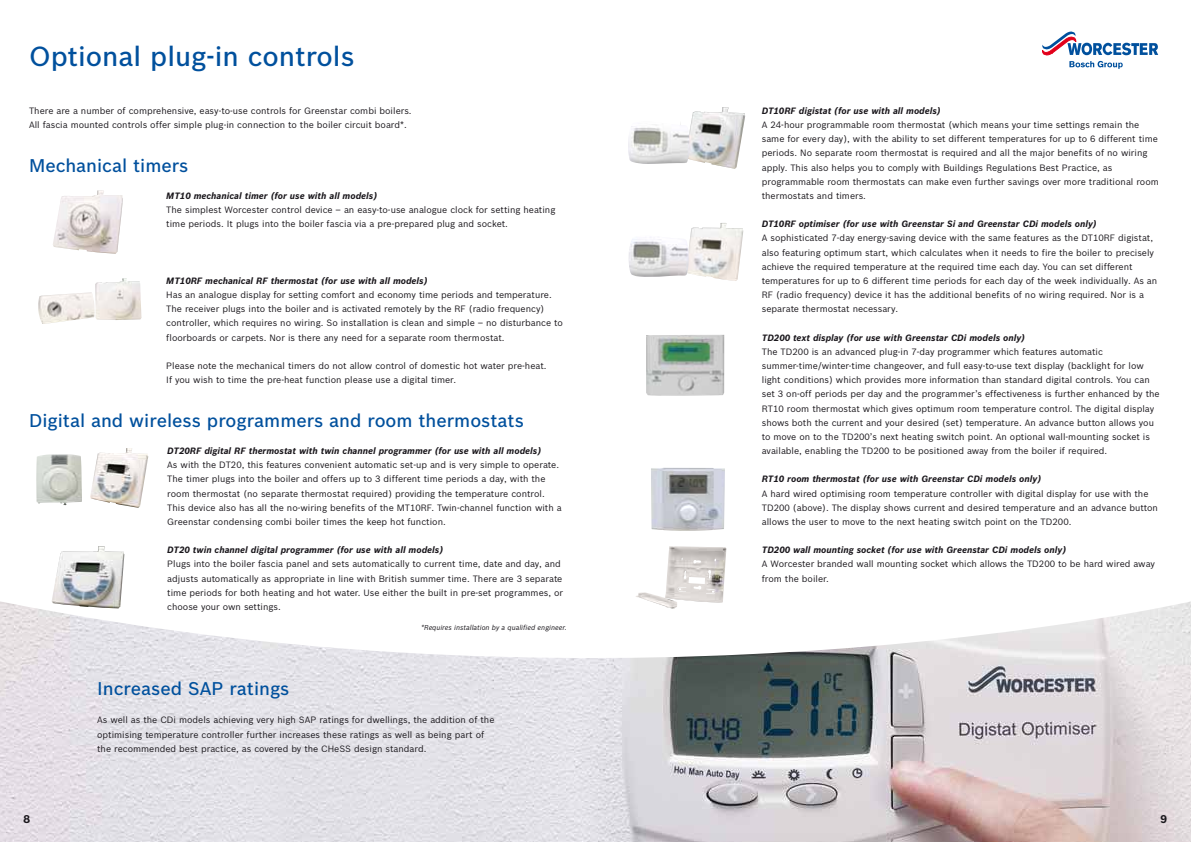
<style>
.page{position:relative;width:1191px;height:842px;background:#fff}
.page>*{position:absolute;margin:0;border:0;box-sizing:border-box;transform-origin:0 0}
.t1{font:500 27px "Bosch Sans";color:#00509d}
.t2{font:500 18px "Bosch Sans";color:#00509d}
.t3{font:700 11px "Bosch Sans";color:#1a171c}
.t4{font:9px/14.2px "Bosch Sans";color:#1a171c}
.t5{font:italic 700 9px "Bosch Sans";color:#1a171c}
.t6{font:italic 7px "Bosch Sans";color:#1a171c}
</style>
<div class="page">
<img style="left:0;top:709px;width:1190px;height:133px">
<svg style="left:0;top:554px;width:1190px;height:155px"></svg>
<img style="left:53px;top:191px;width:70px;height:63px">
<img style="left:38px;top:278px;width:103px;height:46px">
<img style="left:90px;top:448px;width:58px;height:60px">
<img style="left:52px;top:546px;width:72px;height:62px">
<img style="left:36px;top:454px;width:46px;height:51px">
<img style="left:689px;top:107px;width:56px;height:62px">
<img style="left:628px;top:124px;width:61px;height:40px">
<svg style="left:1042px;top:31px;width:116px;height:38px"></svg>
<img style="left:646px;top:335px;width:78px;height:61px">
<img style="left:688px;top:223px;width:55px;height:58px">
<img style="left:629px;top:237px;width:59px;height:40px">
<img style="left:651px;top:468px;width:74px;height:63px">
<div style="left:623px;top:542px;width:124px;height:71px;background:#fff"></div>
<img style="left:636px;top:546px;width:90px;height:63px">
<h1 class="t1" style="left:29px;top:43px;width:327px">Optional plug-in controls</h1>
<p class="t4" style="left:29px;top:104px;width:384px">There are a number of comprehensive, easy-to-use controls for Greenstar combi boilers.<br>All fascia mounted controls offer simple plug-in connection to the boiler circuit board*.</p>
<h2 class="t2" style="left:29px;top:157px;width:161px">Mechanical timers</h2>
<p class="t5" style="left:166px;top:192px;width:212px">MT10 mechanical timer (for use with all models)</p>
<p class="t4" style="left:166px;top:203px;width:390px">The simplest Worcester control device – an easy-to-use analogue clock for setting heating time periods. It plugs into the boiler fascia via a pre-prepared plug and socket.</p>
<p class="t5" style="left:166px;top:277px;width:263px">MT10RF mechanical RF thermostat (for use with all models)</p>
<p class="t4" style="left:166px;top:288px;width:398px">Has an analogue display for setting comfort and economy time periods and temperature.<br>The receiver plugs into the boiler and is activated remotely by the RF (radio frequency) controller, which requires no wiring. So installation is clean and simple – no disturbance to floorboards or carpets. Nor is there any need for a separate room thermostat.</p>
<p class="t4" style="left:166px;top:359px;width:382px">Please note the mechanical timers do not allow control of domestic hot water pre-heat.<br>If you wish to time the pre-heat function please use a digital timer.</p>
<h2 class="t2" style="left:29px;top:412px;width:496px">Digital and wireless programmers and room thermostats</h2>
<p class="t5" style="left:167px;top:447px;width:375px">DT20RF digital RF thermostat with twin channel programmer (for use with all models)</p>
<p class="t4" style="left:167px;top:458px;width:396px">As with the DT20, this features convenient automatic set-up and is very simple to operate.<br>The timer plugs into the boiler and offers up to 3 different time periods a day, with the room thermostat (no separate thermostat required) providing the temperature control.<br>This device also has all the no-wiring benefits of the MT10RF. Twin-channel function with a Greenstar condensing combi boiler times the keep hot function.</p>
<p class="t5" style="left:167px;top:546px;width:277px">DT20 twin channel digital programmer (for use with all models)</p>
<p class="t4" style="left:167px;top:558px;width:397px">Plugs into the boiler fascia panel and sets automatically to current time, date and day, and adjusts automatically as appropriate in line with British summer time. There are 3 separate time periods for both heating and hot water. Use either the built in pre-set programmes, or choose your own settings.</p>
<p class="t6" style="left:421px;top:624px;width:147px">*Requires installation by a qualified engineer.</p>
<h2 class="t2" style="left:97px;top:680px;width:194px">Increased SAP ratings</h2>
<p class="t4" style="left:97px;top:713px;width:399px">As well as the CDi models achieving very high SAP ratings for dwellings, the addition of the optimising temperature controller further increases these ratings as well as being part of the recommended best practice, as covered by the CHeSS design standard.</p>
<p class="t5" style="left:762px;top:107px;width:180px">DT10RF digistat (for use with all models)</p>
<p class="t4" style="left:762px;top:118px;width:398px">A 24-hour programmable room thermostat (which means your time settings remain the same for every day), with the ability to set different temperatures for up to 6 different time periods. No separate room thermostat is required and all the major benefits of no wiring apply. This also helps you to comply with Buildings Regulations Best Practice, as programmable room thermostats can make even further savings over more traditional room thermostats and timers.</p>
<p class="t5" style="left:762px;top:220px;width:336px">DT10RF optimiser (for use with Greenstar Si and Greenstar CDi models only)</p>
<p class="t4" style="left:762px;top:232px;width:397px">A sophisticated 7-day energy-saving device with the same features as the DT10RF digistat, also featuring optimum start, which calculates when it needs to fire the boiler to precisely achieve the required temperature at the required time each day. You can set different temperatures for up to 6 different time periods for each day of the week individually. As an RF (radio frequency) device it has the additional benefits of no wiring required. Nor is a separate thermostat necessary.</p>
<p class="t5" style="left:762px;top:333px;width:265px">TD200 text display (for use with Greenstar CDi models only)</p>
<p class="t4" style="left:762px;top:345px;width:399px">The TD200 is an advanced plug-in 7-day programmer which features automatic summer-time/winter-time changeover, and full easy-to-use text display (backlight for low light conditions) which provides more information than standard digital controls. You can set 3 on-off periods per day and the programmer’s effectiveness is further enhanced by the RT10 room thermostat which gives optimum room temperature control. The digital display shows both the current and your desired (set) temperature. An advance button allows you to move on to the TD200’s next heating switch point. An optional wall-mounting socket is available, enabling the TD200 to be positioned away from the boiler if required.</p>
<p class="t5" style="left:762px;top:475px;width:281px">RT10 room thermostat (for use with Greenstar CDi models only)</p>
<p class="t4" style="left:762px;top:487px;width:398px">A hard wired optimising room temperature controller with digital display for use with the<br>TD200 (above). The display shows current and desired temperature and an advance button allows the user to move to the next heating switch point on the TD200.</p>
<p class="t5" style="left:762px;top:546px;width:306px">TD200 wall mounting socket (for use with Greenstar CDi models only)</p>
<p class="t4" style="left:762px;top:558px;width:394px">A Worcester branded wall mounting socket which allows the TD200 to be hard wired away from the boiler.</p>
<p class="t3" style="left:23px;top:814px;width:8px">8</p>
<p class="t3" style="left:1160px;top:814px;width:8px">9</p>
</div>
